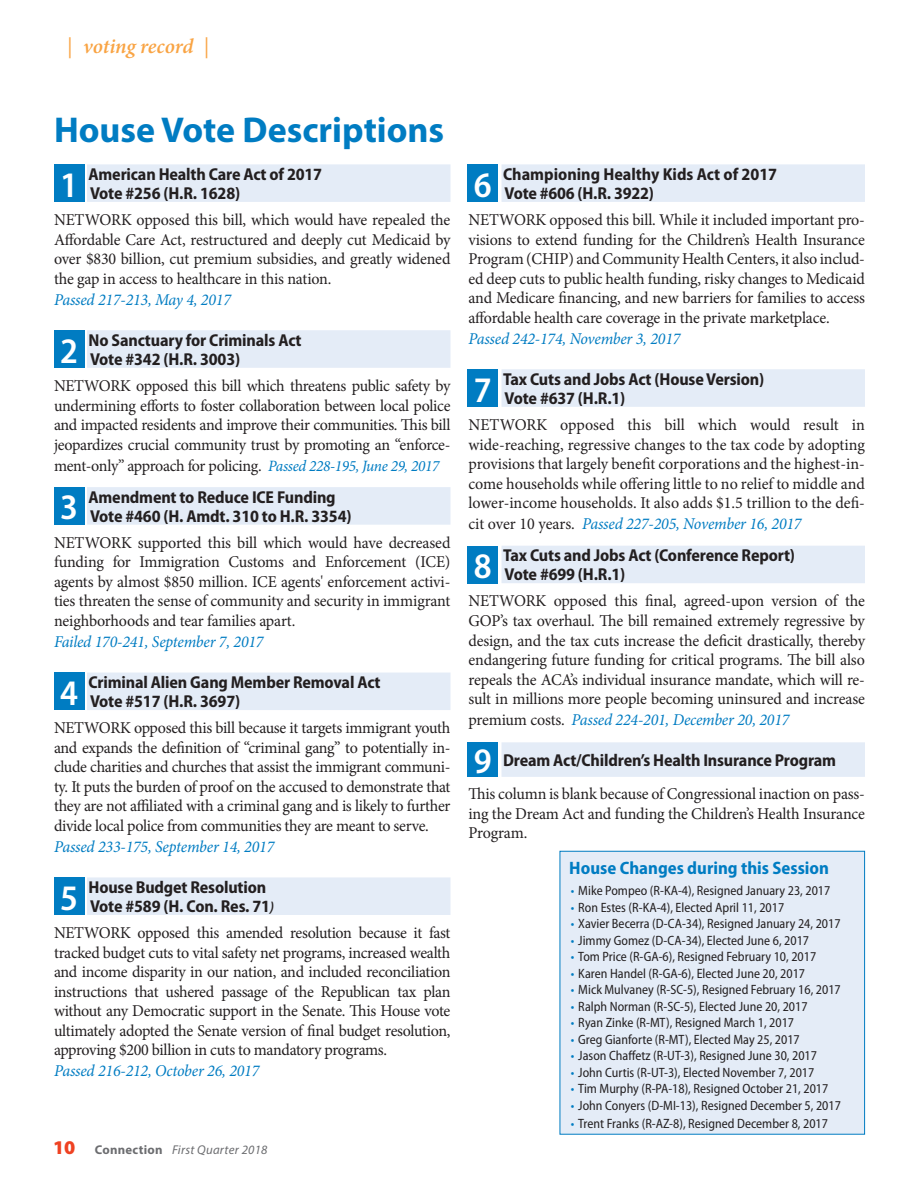
<style>
.page{position:relative;width:919px;height:1203px;background:#fff}
.page>*{position:absolute;margin:0;border:0;box-sizing:border-box;transform-origin:0 0}
.t1{font:700 36px "Myriad Pro";color:#007cc2}
.t2{font:600 semi-condensed 36px "Myriad Pro";color:#fff}
.t3{font:italic 600 21px "Minion Pro";letter-spacing:-.005em;color:#f9a444}
.t4{font:700 semi-condensed 18px "Myriad Pro";color:#007cc2}
.t5{font:700 semi-condensed 17.25px/18.8px "Myriad Pro";letter-spacing:-.01em;color:#231f20}
.t6{font:16.5px/19.5px "Minion Pro";letter-spacing:-.015em;color:#231f20;text-align:justify}
.t7{font:italic 16.5px "Minion Pro";letter-spacing:-.01em;color:#007cc2}
.t8{font:semi-condensed 13.5px "Myriad Pro";color:#231f20}
.t9{font:italic 12.75px "Myriad Pro";letter-spacing:.02em;color:#6c6d70}
.s1{font-weight:500;font-style:normal;font-stretch:condensed}
.s2{font-style:italic;font-size:15.75px;color:#007cc2}
.s3{font-weight:600;font-style:italic;font-size:15px}
.s4{font-weight:900;font-style:normal;font-size:19.5px;color:#ef4222}
.s5{font-weight:700;font-style:normal}
.s6{font-style:normal;color:#231f20}
.s7{color:#007cc2}
</style>
<div class="page">
<div style="left:87px;top:164px;width:363px;height:38px;background:#e4ecf7"></div>
<div style="left:87px;top:330px;width:363px;height:38px;background:#e4ecf7"></div>
<div style="left:87px;top:487px;width:363px;height:37px;background:#e4ecf7"></div>
<div style="left:87px;top:672px;width:363px;height:38px;background:#e4ecf7"></div>
<div style="left:87px;top:877px;width:363px;height:37px;background:#e4ecf7"></div>
<div style="left:501px;top:164px;width:364px;height:38px;background:#e4ecf7"></div>
<div style="left:501px;top:369px;width:364px;height:37px;background:#e4ecf7"></div>
<div style="left:501px;top:545px;width:364px;height:38px;background:#e4ecf7"></div>
<div style="left:501px;top:742px;width:364px;height:34px;background:#e4ecf7"></div>
<div style="left:560px;top:851px;width:304px;height:282px;background:#e4ecf7"></div>
<div style="left:559px;top:850px;width:306px;height:284px;border:1px solid #007cc2"></div>
<div style="left:54px;top:164px;width:30px;height:38px;background:#007cc2"></div>
<div style="left:468px;top:545px;width:30px;height:38px;background:#007cc2"></div>
<div style="left:468px;top:369px;width:30px;height:37px;background:#007cc2"></div>
<div style="left:468px;top:164px;width:30px;height:38px;background:#007cc2"></div>
<div style="left:54px;top:877px;width:30px;height:37px;background:#007cc2"></div>
<div style="left:54px;top:487px;width:30px;height:37px;background:#007cc2"></div>
<div style="left:54px;top:330px;width:30px;height:38px;background:#007cc2"></div>
<div style="left:54px;top:672px;width:30px;height:38px;background:#007cc2"></div>
<div style="left:468px;top:742px;width:30px;height:34px;background:#007cc2"></div>
<p class="t3" style="left:68px;top:31px;width:143px"><span class="s1">|</span> voting record <span class="s1">|</span></p>
<h1 class="t1" style="left:54px;top:106px;width:392px">House Vote Descriptions</h1>
<p class="t5" style="left:90px;top:165px;width:234px;text-indent:-30px">1. American Health Care Act of 2017<br>Vote #256 (H.R. 1628)</p>
<p class="t6" style="left:54px;top:210px;width:398px">NETWORK opposed this bill, which would have repealed the Affordable Care Act, restructured and deeply cut Medicaid by over $830 billion, cut premium subsidies, and greatly widened the gap in access to healthcare in this nation.</p>
<p class="t7" style="left:54px;top:288px;width:178px">Passed 217-213, May 4, 2017</p>
<p class="t5" style="left:90px;top:331px;width:213px;text-indent:-30px">2. No Sanctuary for Criminals Act<br>Vote #342 (H.R. 3003)</p>
<p class="t6" style="left:54px;top:376px;width:398px">NETWORK opposed this bill which threatens public safety by undermining efforts to foster collaboration between local police and impacted residents and improve their communities. This bill jeopardizes crucial community trust by promoting an “enforce-</p>
<p class="t6" style="left:54px;top:455px;width:387px">ment-only” approach for policing. <span class="s2">Passed 228-195, June 29, 2017</span></p>
<p class="t5" style="left:90px;top:488px;width:263px;text-indent:-30px">3. Amendment to Reduce ICE Funding<br>Vote #460 (H. Amdt. 310 to H.R. 3354)</p>
<p class="t6" style="left:54px;top:533px;width:398px">NETWORK supported this bill which would have decreased funding for Immigration Customs and Enforcement (ICE) agents by almost $850 million. ICE agents' enforcement activi&shy;ties threaten the sense of community and security in immigrant neighborhoods and tear families apart.</p>
<p class="t7" style="left:54px;top:630px;width:211px">Failed 170-241, September 7, 2017</p>
<p class="t5" style="left:90px;top:673px;width:292px;text-indent:-30px">4. Criminal Alien Gang Member Removal Act<br>Vote #517 (H.R. 3697)</p>
<p class="t6" style="left:54px;top:718px;width:398px">NETWORK opposed this bill because it targets immigrant youth and expands the definition of “criminal gang” to potentially in&shy;clude charities and churches that assist the immigrant communi&shy;ty. It puts the burden of proof on the accused to demonstrate that they are not affiliated with a criminal gang and is likely to further divide local police from communities they are meant to serve.</p>
<p class="t7" style="left:54px;top:835px;width:222px">Passed 233-175, September 14, 2017</p>
<p class="t5" style="left:90px;top:878px;width:186px;text-indent:-30px">5. House Budget Resolution<br>Vote #589 (H. Con. Res. 71<span class="s3">)</span></p>
<p class="t6" style="left:54px;top:923px;width:398px">NETWORK opposed this amended resolution because it fast tracked budget cuts to vital safety net programs, increased wealth and income disparity in our nation, and included reconciliation instructions that ushered passage of the Republican tax plan without any Democratic support in the Senate. This House vote ultimately adopted the Senate version of final budget resolution, approving $200 billion in cuts to mandatory programs.</p>
<p class="t7" style="left:54px;top:1059px;width:207px">Passed 216-212, October 26, 2017</p>
<h1 class="t2" style="left:60px;top:165px;width:19px">1</h1>
<h1 class="t2" style="left:60px;top:330px;width:19px">2</h1>
<h1 class="t2" style="left:60px;top:487px;width:19px">3</h1>
<h1 class="t2" style="left:60px;top:672px;width:19px">4</h1>
<h1 class="t2" style="left:60px;top:877px;width:19px">5</h1>
<p class="t9" style="left:53px;top:1141px;width:216px"><span class="s4">10</span> <span class="s5">Connection</span> First Quarter 2018</p>
<p class="t5" style="left:504px;top:165px;width:274px;text-indent:-30px">6. Championing Healthy Kids Act of 2017<br>Vote #606 (H.R. 3922)</p>
<p class="t6" style="left:468px;top:210px;width:398px">NETWORK opposed this bill. While it included important pro&shy;visions to extend funding for the Children’s Health Insurance Program (CHIP) and Community Health Centers, it also includ&shy;ed deep cuts to public health funding, risky changes to Medicaid and Medicare financing, and new barriers for families to access affordable health care coverage in the private marketplace.</p>
<p class="t7" style="left:468px;top:327px;width:213px">Passed 242-174, November 3, 2017</p>
<p class="t5" style="left:504px;top:370px;width:261px;text-indent:-30px">7. Tax Cuts and Jobs Act (House Version)<br>Vote #637 (H.R.1)</p>
<p class="t6" style="left:468px;top:415px;width:398px">NETWORK opposed this bill which would result in wide-reaching, regressive changes to the tax code by adopting provisions that largely benefit corporations and the highest-in&shy;come households while offering little to no relief to middle and lower-income households. It also adds $1.5 trillion to the defi-</p>
<p class="t7" style="left:468px;top:512px;width:334px"><span class="s6">cit over 10 years.</span> Passed 227-205, November 16, 2017</p>
<p class="t5" style="left:504px;top:546px;width:292px;text-indent:-30px">8. Tax Cuts and Jobs Act (Conference Report)<br>Vote #699 (H.R.1)</p>
<p class="t6" style="left:468px;top:591px;width:398px">NETWORK opposed this final, agreed-upon version of the GOP’s tax overhaul. The bill remained extremely regressive by design, and the tax cuts increase the deficit drastically, thereby endangering future funding for critical programs. The bill also repeals the ACA’s individual insurance mandate, which will re&shy;sult in millions more people becoming uninsured and increase</p>
<p class="t7" style="left:468px;top:708px;width:322px"><span class="s6">premium costs.</span> Passed 224-201, December 20, 2017</p>
<p class="t5" style="left:503px;top:751px;width:334px">Dream Act/Children’s Health Insurance Program</p>
<p class="t6" style="left:468px;top:784px;width:398px">This column is blank because of Congressional inaction on pass&shy;ing the Dream Act and funding the Children’s Health Insurance Program.</p>
<p class="t4" style="left:569px;top:857px;width:261px">House Changes during this Session</p>
<p class="t8" style="left:571px;top:883px;width:261px"><span class="s7">•</span> Mike Pompeo (R-KA-4), Resigned January 23, 2017</p>
<p class="t8" style="left:571px;top:899px;width:215px"><span class="s7">•</span> Ron Estes (R-KA-4), Elected April 11, 2017</p>
<p class="t8" style="left:571px;top:916px;width:271px"><span class="s7">•</span> Xavier Becerra (D-CA-34), Resigned January 24, 2017</p>
<p class="t8" style="left:571px;top:932px;width:240px"><span class="s7">•</span> Jimmy Gomez (D-CA-34), Elected June 6, 2017</p>
<p class="t8" style="left:571px;top:949px;width:247px"><span class="s7">•</span> Tom Price (R-GA-6), Resigned February 10, 2017</p>
<p class="t8" style="left:571px;top:965px;width:236px"><span class="s7">•</span> Karen Handel (R-GA-6), Elected June 20, 2017</p>
<p class="t8" style="left:571px;top:982px;width:271px"><span class="s7">•</span> Mick Mulvaney (R-SC-5), Resigned February 16, 2017</p>
<p class="t8" style="left:571px;top:998px;width:238px"><span class="s7">•</span> Ralph Norman (R-SC-5), Elected June 20, 2017</p>
<p class="t8" style="left:571px;top:1015px;width:225px"><span class="s7">•</span> Ryan Zinke (R-MT), Resigned March 1, 2017</p>
<p class="t8" style="left:571px;top:1031px;width:230px"><span class="s7">•</span> Greg Gianforte (R-MT), Elected May 25, 2017</p>
<p class="t8" style="left:571px;top:1048px;width:248px"><span class="s7">•</span> Jason Chaffetz (R-UT-3), Resigned June 30, 2017</p>
<p class="t8" style="left:571px;top:1064px;width:245px"><span class="s7">•</span> John Curtis (R-UT-3), Elected November 7, 2017</p>
<p class="t8" style="left:571px;top:1081px;width:259px"><span class="s7">•</span> Tim Murphy (R-PA-18), Resigned October 21, 2017</p>
<p class="t8" style="left:571px;top:1097px;width:272px"><span class="s7">•</span> John Conyers (D-MI-13), Resigned December 5, 2017</p>
<p class="t8" style="left:571px;top:1115px;width:259px"><span class="s7">•</span> Trent Franks (R-AZ-8), Resigned December 8, 2017</p>
<h1 class="t2" style="left:474px;top:165px;width:19px">6</h1>
<h1 class="t2" style="left:474px;top:369px;width:19px">7</h1>
<h1 class="t2" style="left:474px;top:546px;width:19px">8</h1>
<h1 class="t2" style="left:474px;top:741px;width:19px">9</h1>
</div>
